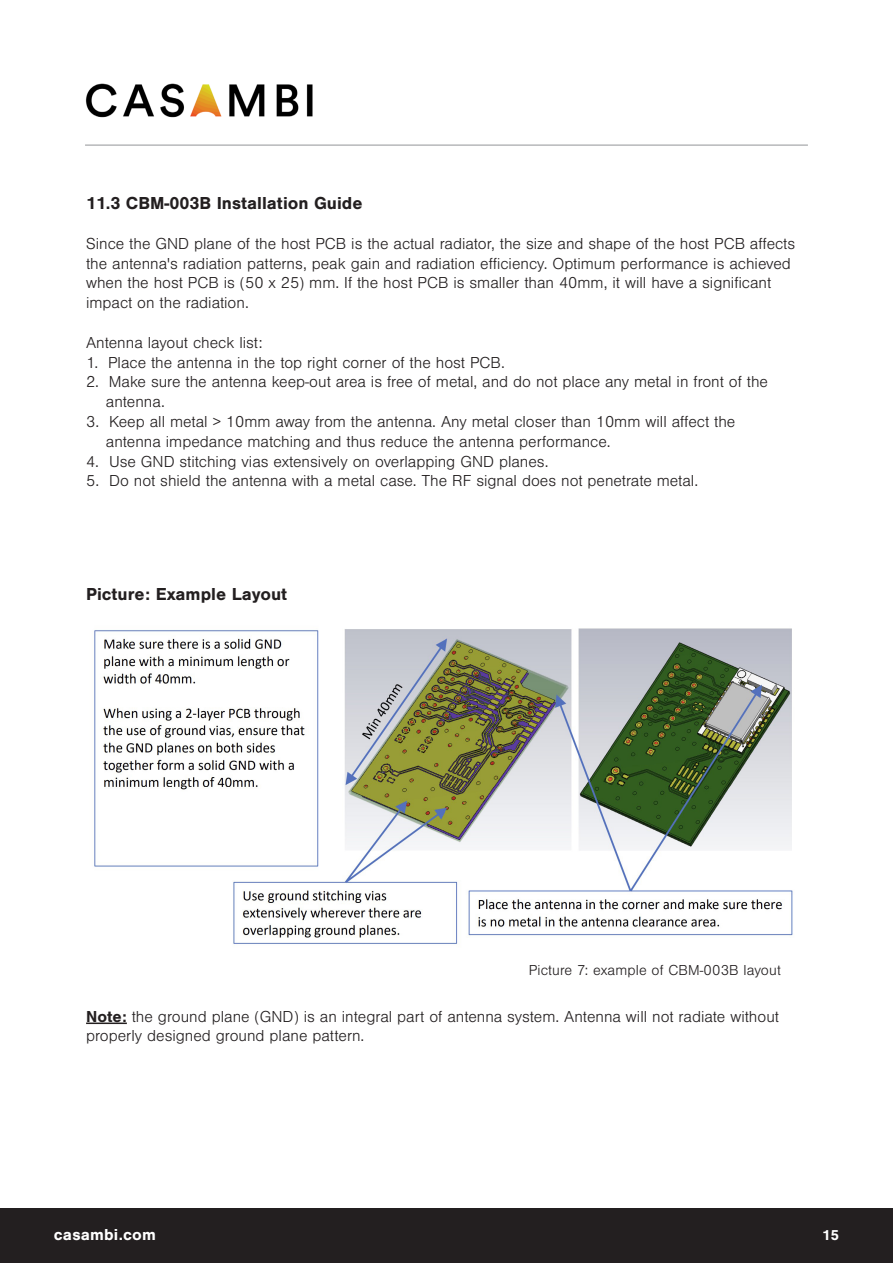
<style>
.page{position:relative;width:893px;height:1263px;background:#fff}
.page>*{position:absolute;margin:0;border:0;box-sizing:border-box;transform-origin:0 0}
.t1{font:700 18px "Nimbus San";color:#231f20}
.t2{font:300 16.5px/19.8px "Nimbus San";color:#231f20}
.t3{font:700 16.5px "Nimbus San";letter-spacing:.01em;color:#fff}
.t4{font:300 15px "Nimbus San";letter-spacing:.01em;color:#231f20}
.t5{font:700 15px "Nimbus San";color:#fff}
.s1{font-weight:700}
</style>
<div class="page">
<div style="left:0;top:1209px;width:893px;height:54px;background:#231f20"></div>
<hr style="left:85px;top:145px;width:723px;height:1px;background:#939598">
<hr style="left:86px;top:1022px;width:41px;height:2px;background:#231f20">
<img style="left:85px;top:83px;width:228px;height:35px">
<img style="left:94px;top:628px;width:699px;height:316px">
<p class="t1" style="left:86px;top:193px;width:278px">11.3 CBM-003B Installation Guide</p>
<p class="t2" style="left:86px;top:234px;width:710px">Since the GND plane of the host PCB is the actual radiator, the size and shape of the host PCB affects the antenna's radiation patterns, peak gain and radiation efficiency. Optimum performance is achieved when the host PCB is (50 x 25) mm. If the host PCB is smaller than 40mm, it will have a significant impact on the radiation.</p>
<p class="t2" style="left:86px;top:333px;width:178px">Antenna layout check list:</p>
<p class="t2" style="left:86px;top:353px;width:420px">1. Place the antenna in the top right corner of the host PCB.</p>
<p class="t2" style="left:106px;top:373px;width:664px;text-indent:-20px">2. Make sure the antenna keep-out area is free of metal, and do not place any metal in front of the antenna.</p>
<p class="t2" style="left:106px;top:412px;width:631px;text-indent:-20px">3. Keep all metal &gt; 10mm away from the antenna. Any metal closer than 10mm will affect the antenna impedance matching and thus reduce the antenna performance.</p>
<p class="t2" style="left:86px;top:452px;width:464px">4. Use GND stitching vias extensively on overlapping GND planes.</p>
<p class="t2" style="left:86px;top:472px;width:614px">5. Do not shield the antenna with a metal case. The RF signal does not penetrate metal.</p>
<p class="t1" style="left:86px;top:584px;width:203px">Picture: Example Layout</p>
<p class="t4" style="left:529px;top:962px;width:254px">Picture 7: example of CBM-003B layout</p>
<p class="t2" style="left:86px;top:1007px;width:694px"><span class="s1">Note:</span> the ground plane (GND) is an integral part of antenna system. Antenna will not radiate without properly designed ground plane pattern.</p>
<p class="t3" style="left:54px;top:1225px;width:104px">casambi.com</p>
<p class="t5" style="left:822px;top:1227px;width:18px">15</p>
</div>
